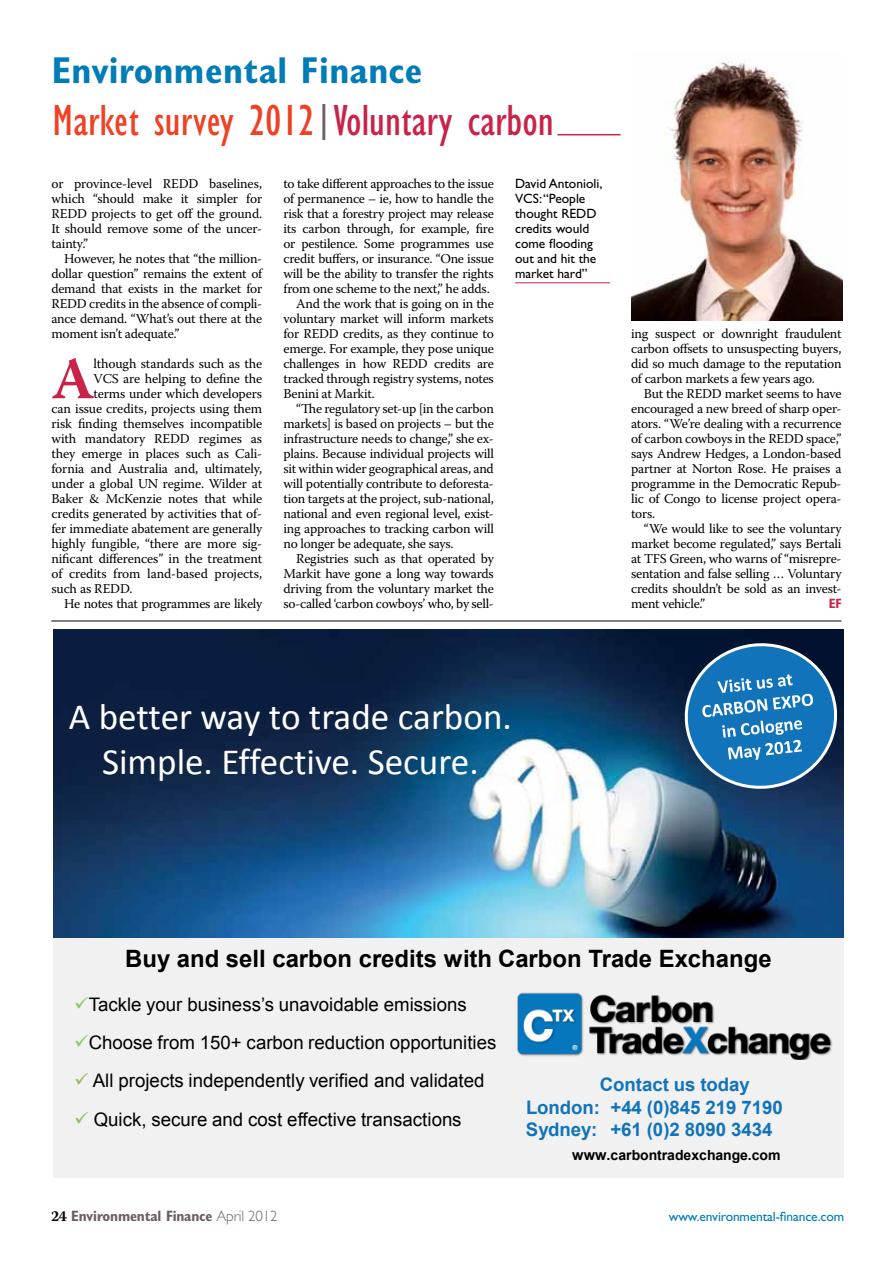
<style>
.page{position:relative;width:893px;height:1263px;background:#fff}
.page>*{position:absolute;margin:0;border:0;box-sizing:border-box;transform-origin:0 0}
.t1{font:700 58.95px "Warnock Pro";color:#c9234a}
.t2{font:condensed 45px "Gill Sans Std";color:#ef4123}
.t3{font:700 condensed 37.5px "Gill Sans Std";letter-spacing:.015em;color:#007cb7}
.t4{font:37.05px/44.5px "Calibri";color:#fff;text-align:center}
.t5{font:700 23.85px "Arial";color:#000}
.t6{font:18.6px "Arial";color:#000}
.t7{font:700 18.6px/22.4px "Arial";color:#1174bb}
.t8{font:700 condensed 15px "Gill Sans Std";letter-spacing:-.01em;color:#6c5c65}
.t9{font:700 13.95px "Arial";color:#000}
.t10{font:13.5px/15px "Warnock Pro";letter-spacing:-.02em;color:#000;text-align:justify}
.t11{font:13.5px/15px "Gill Sans Std";color:#000}
.t12{font:13.5px "Gill Sans Std";letter-spacing:-.01em;color:#007cb7}
.t13{font:700 condensed 13.5px "Gill Sans Std";color:#c9234a}
.s1{font-size:36px;color:#6c5c65}
.s2{color:#c9234a}
.s3{color:#89c763}
.s4{color:#93bc65}
.s5{font-size:14.7px}
.s6{font-family:"Warnock Pro";font-stretch:normal;color:#000}
.s7{font-weight:300;font-stretch:normal}
</style>
<div class="page">
<hr style="left:515px;top:282px;width:95px;height:1px;background:#c9234a">
<img style="left:53px;top:629px;width:791px;height:309px">
<div style="left:53px;top:938px;width:791px;height:240px;background:#f1f1f2"></div>
<svg style="left:682px;top:637px;width:161px;height:158px;background:#2d6c9e"></svg>
<img style="left:517px;top:992px;width:315px;height:68px">
<hr style="left:51px;top:621px;width:790px;height:1px;background:#000">
<hr style="left:557px;top:134px;width:63px;height:1px;background:#c9234a">
<img style="left:632px;top:60px;width:210px;height:260px">
<h3 class="t3" style="left:52px;top:48px;width:372px">Environmental Finance</h3>
<h2 class="t2" style="left:53px;top:96px;width:503px">Market survey 2012<span class="s1">|</span><span class="s2">Voluntary carbon</span></h2>
<p class="t10" style="left:51px;top:176px;width:212px">or province-level REDD baselines, which “should make it simpler for REDD projects to get off the ground.<br>It should remove some of the uncer&shy;tainty.”</p>
<p class="t10" style="left:51px;top:251px;width:212px;text-indent:13px">However, he notes that “the million&shy;dollar question” remains the extent of demand that exists in the market for REDD credits in the absence of compli&shy;ance demand. “What’s out there at the moment isn’t adequate.”</p>
<h1 class="t1" style="left:51px;top:343px;width:45px">A</h1>
<p class="t10" style="left:93px;top:356px;width:170px">lthough standards such as the</p>
<p class="t10" style="left:93px;top:371px;width:170px">VCS are helping to define the</p>
<p class="t10" style="left:93px;top:386px;width:170px">terms under which developers</p>
<p class="t10" style="left:51px;top:401px;width:212px">can issue credits, projects using them</p>
<p class="t10" style="left:51px;top:416px;width:212px">risk finding themselves incompatible</p>
<p class="t10" style="left:51px;top:431px;width:212px">with mandatory REDD regimes as</p>
<p class="t10" style="left:51px;top:446px;width:212px">they emerge in places such as Cali-</p>
<p class="t10" style="left:51px;top:461px;width:212px">fornia and Australia and, ultimately,</p>
<p class="t10" style="left:51px;top:476px;width:212px">under a global UN regime. Wilder at</p>
<p class="t10" style="left:51px;top:491px;width:212px">Baker &amp; McKenzie notes that while</p>
<p class="t10" style="left:51px;top:506px;width:212px">credits generated by activities that of-</p>
<p class="t10" style="left:51px;top:521px;width:212px">fer immediate abatement are generally</p>
<p class="t10" style="left:51px;top:536px;width:212px">highly fungible, “there are more sig-</p>
<p class="t10" style="left:51px;top:551px;width:212px">nificant differences” in the treatment</p>
<p class="t10" style="left:51px;top:566px;width:212px">of credits from land-based projects,</p>
<p class="t10" style="left:51px;top:581px;width:83px">such as REDD.</p>
<p class="t10" style="left:64px;top:596px;width:200px">He notes that programmes are likely</p>
<p class="t10" style="left:283px;top:176px;width:212px">to take different approaches to the issue</p>
<p class="t10" style="left:283px;top:191px;width:212px">of permanence – ie, how to handle the</p>
<p class="t10" style="left:283px;top:206px;width:212px">risk that a forestry project may release</p>
<p class="t10" style="left:283px;top:221px;width:212px">its carbon through, for example, fire</p>
<p class="t10" style="left:283px;top:236px;width:212px">or pestilence. Some programmes use</p>
<p class="t10" style="left:283px;top:251px;width:212px">credit buffers, or insurance. “One issue</p>
<p class="t10" style="left:283px;top:266px;width:212px">will be the ability to transfer the rights</p>
<p class="t10" style="left:283px;top:281px;width:208px">from one scheme to the next,” he adds.</p>
<p class="t10" style="left:296px;top:296px;width:199px">And the work that is going on in the</p>
<p class="t10" style="left:283px;top:311px;width:212px">voluntary market will inform markets</p>
<p class="t10" style="left:283px;top:326px;width:212px">for REDD credits, as they continue to</p>
<p class="t10" style="left:283px;top:341px;width:212px">emerge. For example, they pose unique</p>
<p class="t10" style="left:283px;top:356px;width:212px">challenges in how REDD credits are</p>
<p class="t10" style="left:283px;top:371px;width:212px">tracked through registry systems, notes</p>
<p class="t10" style="left:283px;top:386px;width:93px">Benini at Markit.</p>
<p class="t10" style="left:296px;top:401px;width:199px">“The regulatory set-up [in the carbon</p>
<p class="t10" style="left:283px;top:416px;width:212px">markets] is based on projects – but the</p>
<p class="t10" style="left:283px;top:431px;width:212px">infrastructure needs to change,” she ex-</p>
<p class="t10" style="left:283px;top:446px;width:212px">plains. Because individual projects will</p>
<p class="t10" style="left:283px;top:461px;width:212px">sit within wider geographical areas, and</p>
<p class="t10" style="left:283px;top:476px;width:212px">will potentially contribute to deforesta-</p>
<p class="t10" style="left:283px;top:491px;width:212px">tion targets at the project, sub-national,</p>
<p class="t10" style="left:283px;top:506px;width:212px">national and even regional level, exist-</p>
<p class="t10" style="left:283px;top:521px;width:212px">ing approaches to tracking carbon will</p>
<p class="t10" style="left:283px;top:536px;width:172px">no longer be adequate, she says.</p>
<p class="t10" style="left:296px;top:551px;width:199px">Registries such as that operated by</p>
<p class="t10" style="left:283px;top:566px;width:212px">Markit have gone a long way towards</p>
<p class="t10" style="left:283px;top:581px;width:212px">driving from the voluntary market the</p>
<p class="t10" style="left:283px;top:596px;width:212px">so-called ‘carbon cowboys’ who, by sell-</p>
<p class="t11" style="left:515px;top:176px;width:89px">David Antonioli,<br>VCS: “People thought REDD credits would come flooding out and hit the market hard”</p>
<p class="t10" style="left:631px;top:326px;width:212px">ing suspect or downright fraudulent carbon offsets to unsuspecting buyers, did so much damage to the reputation of carbon markets a few years ago.</p>
<p class="t10" style="left:631px;top:386px;width:212px;text-indent:13px">But the REDD market seems to have encouraged a new breed of sharp oper&shy;ators. “We’re dealing with a recurrence of carbon cowboys in the REDD space,” says Andrew Hedges, a London-based partner at Norton Rose. He praises a programme in the Democratic Repub&shy;lic of Congo to license project opera&shy;tors.</p>
<p class="t10" style="left:631px;top:521px;width:212px;text-indent:13px">“We would like to see the voluntary market become regulated,” says Bertali at TFS Green, who warns of “misrepre&shy;sentation and false selling … Voluntary credits shouldn’t be sold as an invest&shy;ment vehicle.”</p>
<p class="t13" style="left:829px;top:596px;width:14px">EF</p>
<h3 class="t4" style="left:69px;top:695px;width:444px">A better way to trade carbon.<br>Simple. Effective. Secure.</h3>
<h3 class="t5" style="left:125px;top:942px;width:648px">Buy and sell carbon credits with Carbon Trade Exchange</h3>
<h3 class="t6" style="left:74px;top:992px;width:394px"><span class="s3">✓</span>Tackle your business’s unavoidable emissions</h3>
<h3 class="t6" style="left:74px;top:1030px;width:424px"><span class="s3">✓</span>Choose from 150+ carbon reduction opportunities</h3>
<h3 class="t6" style="left:74px;top:1069px;width:412px"><span class="s4">✓</span> All projects independently verified and validated</h3>
<h3 class="t6" style="left:74px;top:1107px;width:389px"><span class="s4">✓</span> Quick, secure and cost effective transactions</h3>
<h3 class="t7" style="left:526px;top:1074px;width:258px;text-indent:74px">Contact us today<br>London: +44 (0)845 219 7190<br>Sydney: +61 (0)2 8090 3434</h3>
<p class="t9" style="left:572px;top:1146px;width:210px"><span class="s5">www.</span>carbontradexchange.com</p>
<p class="t8" style="left:51px;top:1207px;width:228px"><span class="s6">24</span> Environmental Finance <span class="s7">April 2012</span></p>
<p class="t12" style="left:669px;top:1209px;width:177px">www.environmental-finance.com</p>
</div>
